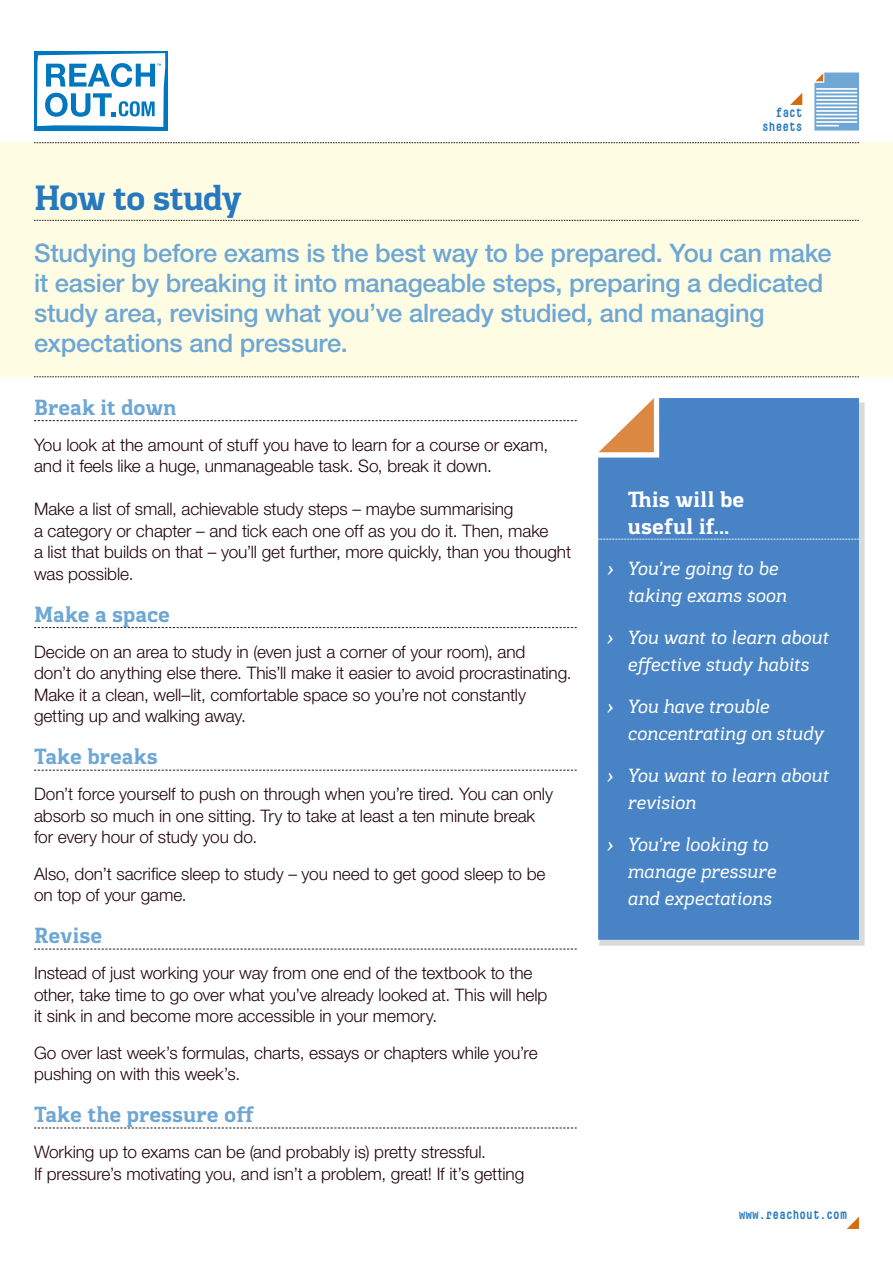
<style>
.page{position:relative;width:893px;height:1263px;background:#fff}
.page>*{position:absolute;margin:0;border:0;box-sizing:border-box;transform-origin:0 0}
.t1{font:700 36px "Kondolar";letter-spacing:-.03em;color:#2779bf}
.t2{font:500 25.5px/30px "Helvetica Neue LT Std";letter-spacing:-.01em;color:#6ea7d4}
.t3{font:700 22.5px "Kondolar";letter-spacing:-.005em;color:#6ea7d4}
.t4{font:700 22.5px/27px "Kondolar";color:#fff}
.t5{font:italic 19.5px/27px "Kondolar";letter-spacing:-.015em;color:#fff}
.t6{font:300 17.25px/21.5px "Helvetica Neue LT Std";letter-spacing:-.005em;color:#21040e}
.t7{font:700 15px/13.5px "telegramo B";color:#2779bf;text-align:right}
</style>
<div class="page">
<svg style="left:599px;top:402px;width:266px;height:543px;background:#d9dbdd"></svg>
<div style="left:0;top:143px;width:893px;height:234px;background:#fffce4"></div>
<div style="left:598px;top:398px;width:261px;height:542px;background:#4884c5"></div>
<svg style="left:814px;top:73px;width:45px;height:58px;background:#9dc2df"></svg>
<svg style="left:34px;top:142px;width:825px;height:1px"></svg>
<svg style="left:34px;top:220px;width:825px;height:1px"></svg>
<svg style="left:34px;top:377px;width:825px;height:1px"></svg>
<svg style="left:598px;top:539px;width:261px;height:1px"></svg>
<div style="left:34px;top:51px;width:133px;height:79px;background:#0077be"></div>
<svg style="left:37px;top:53px;width:128px;height:74px"></svg>
<svg style="left:34px;top:420px;width:543px;height:1px"></svg>
<svg style="left:34px;top:627px;width:543px;height:1px"></svg>
<svg style="left:34px;top:770px;width:543px;height:1px"></svg>
<svg style="left:34px;top:949px;width:543px;height:1px"></svg>
<svg style="left:34px;top:1127px;width:543px;height:1px"></svg>
<svg style="left:599px;top:398px;width:55px;height:54px"></svg>
<svg style="left:790px;top:93px;width:12px;height:12px"></svg>
<svg style="left:847px;top:1217px;width:12px;height:12px"></svg>
<p class="t7" style="left:762px;top:106px;width:42px">fact sheets</p>
<h1 class="t1" style="left:34px;top:174px;width:209px">How to study</h1>
<h2 class="t2" style="left:34px;top:238px;width:799px">Studying before exams is the best way to be prepared. You can make it easier by breaking it into manageable steps, preparing a dedicated study area, revising what you’ve already studied, and managing expectations and pressure.</h2>
<h3 class="t3" style="left:34px;top:392px;width:144px">Break it down</h3>
<p class="t6" style="left:34px;top:434px;width:516px">You look at the amount of stuff you have to learn for a course or exam, and it feels like a huge, unmanageable task. So, break it down.</p>
<p class="t6" style="left:34px;top:498px;width:539px">Make a list of small, achievable study steps – maybe summarising<br>a category or chapter – and tick each one off as you do it. Then, make<br>a list that builds on that – you’ll get further, more quickly, than you thought was possible.</p>
<h3 class="t3" style="left:34px;top:599px;width:138px">Make a space</h3>
<p class="t6" style="left:34px;top:641px;width:539px">Decide on an area to study in (even just a corner of your room), and<br>don’t do anything else there. This’ll make it easier to avoid procrastinating.<br>Make it a clean, well–lit, comfortable space so you’re not constantly getting up and walking away.</p>
<h3 class="t3" style="left:34px;top:742px;width:126px">Take breaks</h3>
<p class="t6" style="left:34px;top:783px;width:520px">Don’t force yourself to push on through when you’re tired. You can only absorb so much in one sitting. Try to take at least a ten minute break for every hour of study you do.</p>
<p class="t6" style="left:34px;top:862px;width:513px">Also, don’t sacrifice sleep to study – you need to get good sleep to be on top of your game.</p>
<h3 class="t3" style="left:34px;top:921px;width:70px">Revise</h3>
<p class="t6" style="left:34px;top:962px;width:515px">Instead of just working your way from one end of the textbook to the other, take time to go over what you’ve already looked at. This will help it sink in and become more accessible in your memory.</p>
<p class="t6" style="left:34px;top:1041px;width:505px">Go over last week’s formulas, charts, essays or chapters while you’re pushing on with this week’s.</p>
<h3 class="t3" style="left:34px;top:1100px;width:221px">Take the pressure off</h3>
<p class="t6" style="left:34px;top:1141px;width:492px">Working up to exams can be (and probably is) pretty stressful.<br>If pressure’s motivating you, and isn’t a problem, great! If it’s getting</p>
<h3 class="t4" style="left:628px;top:486px;width:118px">This will be useful if...</h3>
<p class="t5" style="left:628px;top:555px;width:160px;text-indent:-21px">› You’re going to be taking exams soon</p>
<p class="t5" style="left:607px;top:624px;width:224px;text-align:center">› You want to learn about effective study habits</p>
<p class="t5" style="left:628px;top:693px;width:197px;text-indent:-21px">› You have trouble concentrating on study</p>
<p class="t5" style="left:628px;top:762px;width:203px;text-indent:-21px">› You want to learn about revision</p>
<p class="t5" style="left:628px;top:831px;width:150px;text-indent:-21px">› You’re looking to manage pressure and expectations</p>
<p class="t7" style="left:739px;top:1207px;width:109px">www.reachout.com</p>
</div>
